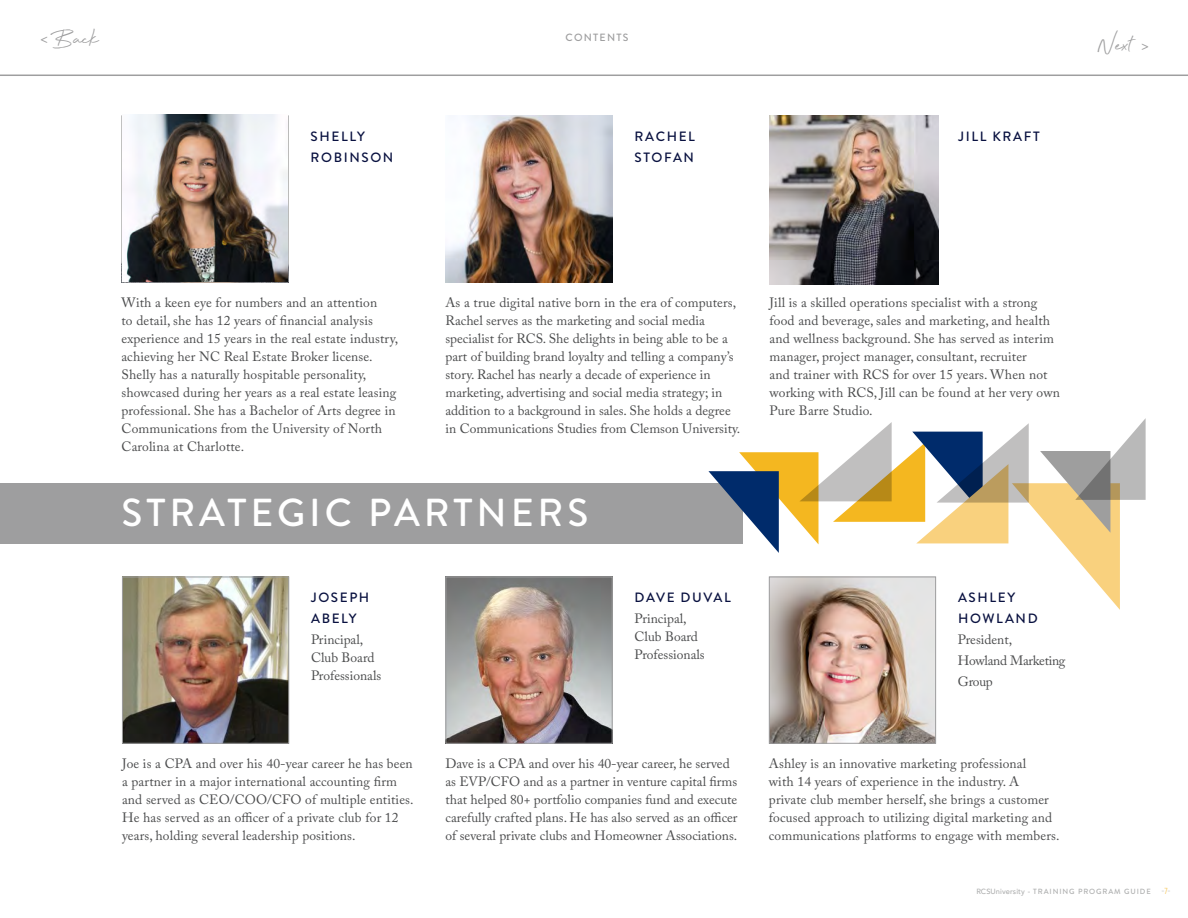
<style>
.page{position:relative;width:1188px;height:918px;background:#fff}
.page>*{position:absolute;margin:0;border:0;box-sizing:border-box;transform-origin:0 0}
.t1{font:500 39px "Brandon Grotesque";letter-spacing:.1em;color:#fff}
.t2{font:27px "Beyond Infinity";color:#9e9e9f}
.Body_Copy{font:13.5px/18px "Adobe Caslon Pro";letter-spacing:.01em;color:#4b4c4d}
.Body_Copy-2{font:500 13.5px/21px "Brandon Grotesque";letter-spacing:.12em;color:#091140}
.Body_Copy-3{font:13.5px/21px "Adobe Caslon Pro";letter-spacing:-.02em;color:#4b4c4d}
.t3{font:12px "Bitter";color:#9e9e9f}
.t4{font:500 10.5px "Brandon Grotesque";letter-spacing:.12em;color:#9e9e9f}
.t5{font:500 7.5px "Brandon Grotesque";letter-spacing:.12em;color:#aeafaf}
.t6{font:7.5px "Mohave";color:#aeafaf}
.s1{font-family:"Avenir"}
.s2{font-family:"AT Sackers Gothic"}
.s3{color:#f6c452}
</style>
<div class="page">
<hr style="left:0;top:75px;width:1188px;height:1px;background:#9e9e9f">
<img style="left:124px;top:579px;width:163px;height:163px">
<div style="left:122px;top:577px;width:167px;height:167px;border:1px solid #9e9e9f"></div>
<img style="left:448px;top:579px;width:163px;height:163px">
<div style="left:446px;top:577px;width:167px;height:167px;border:1px solid #9e9e9f"></div>
<img style="left:771px;top:610px;width:163px;height:132px">
<div style="left:769px;top:577px;width:167px;height:167px;border:1px solid #9e9e9f"></div>
<div style="left:0;top:483px;width:742px;height:60px;background:#9e9e9f"></div>
<svg style="left:708px;top:418px;width:438px;height:192px"></svg>
<img style="left:770px;top:115px;width:169px;height:169px">
<img style="left:445px;top:115px;width:167px;height:167px">
<img style="left:126px;top:115px;width:162px;height:167px">
<p class="t3" style="left:40px;top:32px;width:9px">&lt;</p>
<h2 class="t2" style="left:51px;top:24px;width:50px">Back</h2>
<p class="Body_Copy-2" style="left:311px;top:126px;width:84px">SHELLY<br>ROBINSON</p>
<p class="t4" style="left:566px;top:31px;width:64px">CONTENTS</p>
<h2 class="t2" style="left:1098px;top:31px;width:36px">Next</h2>
<p class="t3" style="left:1142px;top:39px;width:9px">&gt;</p>
<p class="Body_Copy-2" style="left:635px;top:126px;width:62px">RACHEL</p>
<p class="Body_Copy-2" style="left:635px;top:147px;width:61px">STOFAN</p>
<p class="Body_Copy-2" style="left:959px;top:126px;width:83px">JILL KRAFT</p>
<p class="Body_Copy" style="left:122px;top:294px;width:278px">With a keen eye for numbers and an attention<br>to detail, she has 12 years of financial analysis experience and 15 years in the real estate industry, achieving her NC Real Estate Broker license.<br>Shelly has a naturally hospitable personality, showcased during her years as a real estate leasing professional. She has a Bachelor of Arts degree in Communications from the University of North Carolina at Charlotte.</p>
<p class="Body_Copy" style="left:446px;top:294px;width:292px">As a true digital native born in the era of computers,<br>Rachel serves as the marketing and social media</p>
<p class="Body_Copy" style="left:446px;top:330px;width:296px">specialist for RCS. She delights in being able to be a part of building brand loyalty and telling a company’s story. Rachel has nearly a decade of experience in marketing, advertising and social media strategy; in addition to a background in sales. She holds a degree in Communications Studies from Clemson University.</p>
<p class="t1" style="left:122px;top:485px;width:468px">STRATEGIC PARTNERS</p>
<p class="Body_Copy-2" style="left:311px;top:587px;width:60px">JOSEPH<br>ABELY</p>
<p class="Body_Copy" style="left:311px;top:630px;width:54px">Principal,</p>
<p class="Body_Copy" style="left:311px;top:648px;width:65px">Club Board</p>
<p class="Body_Copy" style="left:311px;top:666px;width:72px">Professionals</p>
<p class="Body_Copy-2" style="left:635px;top:587px;width:98px">DAVE DUVAL</p>
<p class="Body_Copy" style="left:634px;top:609px;width:54px">Principal,</p>
<p class="Body_Copy" style="left:634px;top:627px;width:65px">Club Board</p>
<p class="Body_Copy" style="left:634px;top:645px;width:72px">Professionals</p>
<p class="Body_Copy" style="left:770px;top:294px;width:292px">Jill is a skilled operations specialist with a strong food and beverage, sales and marketing, and health and wellness background. She has served as interim manager, project manager, consultant, recruiter<br>and trainer with RCS for over 15 years. When not working with RCS, Jill can be found at her very own Pure Barre Studio.</p>
<p class="Body_Copy-2" style="left:958px;top:587px;width:81px">ASHLEY<br>HOWLAND</p>
<p class="Body_Copy" style="left:958px;top:630px;width:56px">President,</p>
<p class="Body_Copy-3" style="left:958px;top:650px;width:109px">Howland Marketing<br>Group</p>
<p class="Body_Copy" style="left:122px;top:755px;width:293px">Joe is a CPA and over his 40-year career he has been a partner in a major international accounting firm and served as CEO/COO/CFO of multiple entities.<br>He has served as an officer of a private club for 12 years, holding several leadership positions.</p>
<p class="Body_Copy" style="left:446px;top:755px;width:294px">Dave is a CPA and over his 40-year career, he served as EVP/CFO and as a partner in venture capital firms that helped 80+ portfolio companies fund and execute carefully crafted plans. He has also served as an officer of several private clubs and Homeowner Associations.</p>
<p class="Body_Copy" style="left:769px;top:755px;width:292px">Ashley is an innovative marketing professional<br>with 14 years of experience in the industry. A private club member herself, she brings a customer focused approach to utilizing digital marketing and communications platforms to engage with members.</p>
<p class="t5" style="left:976px;top:886px;width:176px"><span class="s1">RCSUniversity</span> <span class="s2">-</span> TRAINING PROGRAM GUIDE</p>
<p class="t6" style="left:1161px;top:887px;width:11px">-<span class="s3">7</span>-</p>
</div>
